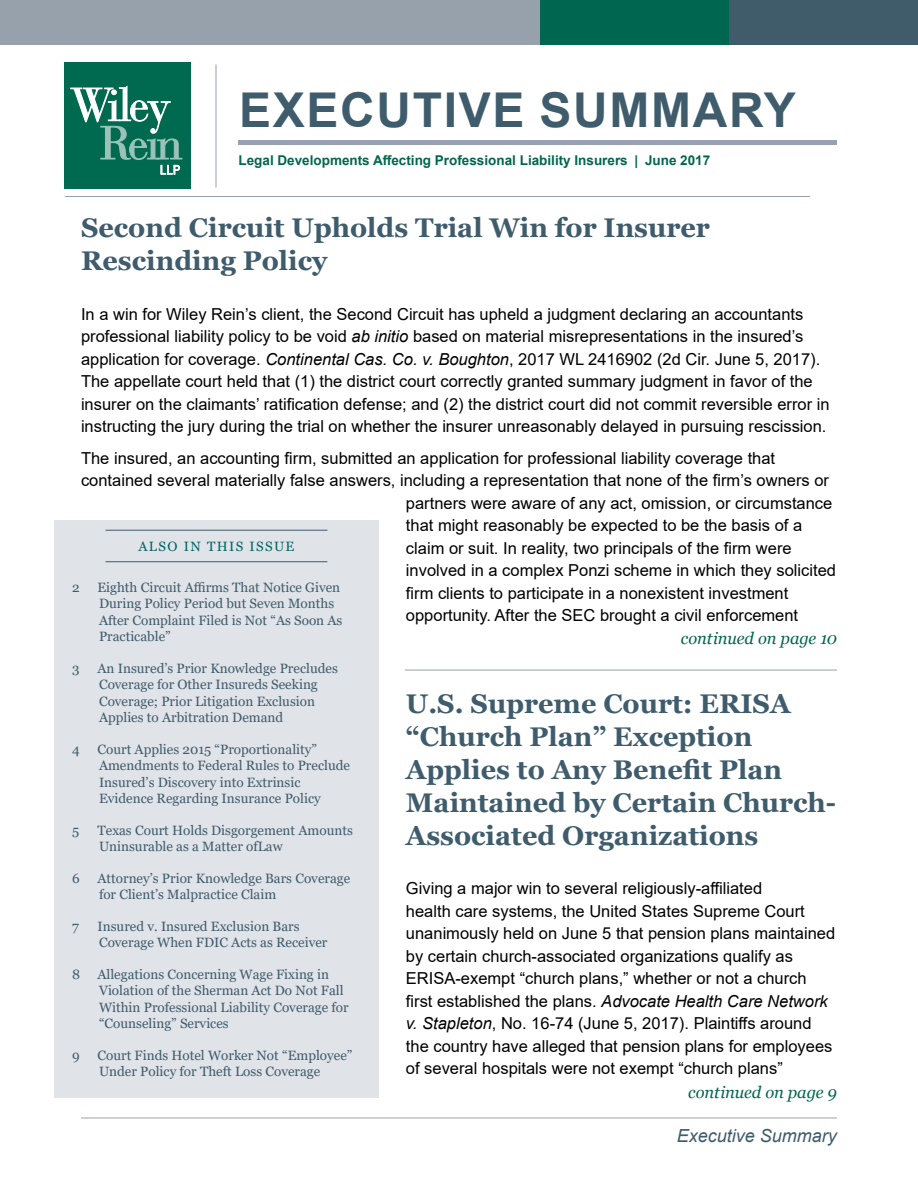
<style>
.page{position:relative;width:918px;height:1188px;background:#fff}
.page>*{position:absolute;margin:0;border:0;box-sizing:border-box;transform-origin:0 0}
.t1{font:700 48px "Arial";letter-spacing:.035em;color:#3f5c6c}
.HEADLINE{font:700 27px/33px "Georgia";color:#3f5c6c}
.t2{font:italic 18px "Arial";color:#3f5c6c}
.BODY_TEXT{font:16.5px/22.5px "Arial";color:#000}
.Continued{font:italic 16.5px "Georgia";letter-spacing:-.005em;color:#00664f}
.table_of_contents_it{font:13.5px/16.5px "Georgia";color:#3f5c6c}
.t3{font:700 13.5px "Arial";color:#00664f}
.t4{font:13.5px "Georgia";letter-spacing:.1em;color:#066}
.s1{font-style:italic}
</style>
<div class="page">
<hr style="left:81px;top:1118px;width:756px;height:1px;background:#97a1b3">
<div style="left:0;top:0;width:540px;height:45px;background:#96a1ab"></div>
<div style="left:540px;top:0;width:189px;height:45px;background:#00664f"></div>
<div style="left:729px;top:0;width:189px;height:45px;background:#405c6b"></div>
<div style="left:65px;top:62px;width:126px;height:126px;background:#006a51"></div>
<svg style="left:71px;top:86px;width:111px;height:88px"></svg>
<hr style="left:239px;top:141px;width:598px;height:4px;background:#97a1b3">
<hr style="left:216px;top:64px;width:1px;height:124px;background:#97a1b3">
<hr style="left:65px;top:196px;width:745px;height:1px;background:#97a1b3">
<hr style="left:405px;top:670px;width:432px;height:1px;background:#97a1b3">
<div style="left:54px;top:520px;width:325px;height:578px;background:#e0e3e8"></div>
<hr style="left:106px;top:530px;width:221px;height:1px;background:#3f5c6c">
<hr style="left:106px;top:561px;width:221px;height:1px;background:#405c6b">
<h1 class="t1" style="left:239px;top:76px;width:558px">EXECUTIVE SUMMARY</h1>
<p class="t3" style="left:239px;top:151px;width:473px">Legal Developments Affecting Professional Liability Insurers | June 2017</p>
<p class="HEADLINE" style="left:81px;top:212px;width:630px">Second Circuit Upholds Trial Win for Insurer<br>Rescinding Policy</p>
<p class="BODY_TEXT" style="left:81px;top:303px;width:750px">In a win for Wiley Rein’s client, the Second Circuit has upheld a judgment declaring an accountants professional liability policy to be void <span class="s1">ab initio</span> based on material misrepresentations in the insured’s application for coverage. <span class="s1">Continental Cas. Co. v. Boughton</span>, 2017 WL 2416902 (2d Cir. June 5, 2017).<br>The appellate court held that (1) the district court correctly granted summary judgment in favor of the insurer on the claimants’ ratification defense; and (2) the district court did not commit reversible error in instructing the jury during the trial on whether the insurer unreasonably delayed in pursuing rescission.</p>
<p class="BODY_TEXT" style="left:81px;top:447px;width:696px">The insured, an accounting firm, submitted an application for professional liability coverage that</p>
<p class="BODY_TEXT" style="left:81px;top:469px;width:750px">contained several materially false answers, including a representation that none of the firm’s owners or</p>
<p class="BODY_TEXT" style="left:406px;top:492px;width:428px">partners were aware of any act, omission, or circumstance</p>
<p class="BODY_TEXT" style="left:406px;top:514px;width:398px">that might reasonably be expected to be the basis of a</p>
<p class="BODY_TEXT" style="left:406px;top:537px;width:387px">claim or suit. In reality, two principals of the firm were</p>
<p class="BODY_TEXT" style="left:406px;top:559px;width:432px">involved in a complex Ponzi scheme in which they solicited</p>
<p class="BODY_TEXT" style="left:406px;top:582px;width:384px">firm clients to participate in a nonexistent investment</p>
<p class="BODY_TEXT" style="left:406px;top:604px;width:394px">opportunity. After the SEC brought a civil enforcement</p>
<p class="t4" style="left:139px;top:539px;width:157px">ALSO IN THIS ISSUE</p>
<p class="table_of_contents_it" style="left:72px;top:579px;width:9px">2</p>
<p class="table_of_contents_it" style="left:98px;top:579px;width:246px">Eighth Circuit Affirms That Notice Given During Policy Period but Seven Months After Complaint Filed is Not “As Soon As Practicable”</p>
<p class="table_of_contents_it" style="left:72px;top:660px;width:9px">3</p>
<p class="table_of_contents_it" style="left:98px;top:660px;width:242px">An Insured’s Prior Knowledge Precludes Coverage for Other Insureds Seeking Coverage; Prior Litigation Exclusion Applies to Arbitration Demand</p>
<p class="table_of_contents_it" style="left:72px;top:741px;width:9px">4</p>
<p class="table_of_contents_it" style="left:98px;top:741px;width:254px">Court Applies 2015 “Proportionality” Amendments to Federal Rules to Preclude Insured’s Discovery into Extrinsic Evidence Regarding Insurance Policy</p>
<p class="table_of_contents_it" style="left:72px;top:822px;width:9px">5</p>
<p class="table_of_contents_it" style="left:98px;top:822px;width:257px">Texas Court Holds Disgorgement Amounts<br>Uninsurable as a Matter ofLaw</p>
<p class="table_of_contents_it" style="left:72px;top:870px;width:9px">6</p>
<p class="table_of_contents_it" style="left:98px;top:870px;width:254px">Attorney’s Prior Knowledge Bars Coverage for Client’s Malpractice Claim</p>
<p class="table_of_contents_it" style="left:72px;top:918px;width:8px">7</p>
<p class="table_of_contents_it" style="left:98px;top:918px;width:232px">Insured v. Insured Exclusion Bars<br>Coverage When FDIC Acts as Receiver</p>
<p class="table_of_contents_it" style="left:72px;top:966px;width:10px">8</p>
<p class="table_of_contents_it" style="left:98px;top:966px;width:253px">Allegations Concerning Wage Fixing in Violation of the Sherman Act Do Not Fall Within Professional Liability Coverage for “Counseling” Services</p>
<p class="table_of_contents_it" style="left:72px;top:1047px;width:9px">9</p>
<p class="table_of_contents_it" style="left:98px;top:1047px;width:256px">Court Finds Hotel Worker Not “Employee”<br>Under Policy for Theft Loss Coverage</p>
<p class="Continued" style="left:681px;top:628px;width:158px">continued on page 10</p>
<p class="HEADLINE" style="left:406px;top:687px;width:432px">U.S. Supreme Court: ERISA “Church Plan” Exception<br>Applies to Any Benefit Plan<br>Maintained by Certain Church-<br>Associated Organizations</p>
<p class="BODY_TEXT" style="left:406px;top:877px;width:431px">Giving a major win to several religiously-affiliated<br>health care systems, the United States Supreme Court unanimously held on June 5 that pension plans maintained by certain church-associated organizations qualify as ERISA-exempt “church plans,” whether or not a church first established the plans. <span class="s1">Advocate Health Care Network v. Stapleton</span>, No. 16-74 (June 5, 2017). Plaintiffs around the country have alleged that pension plans for employees of several hospitals were not exempt “church plans”</p>
<p class="Continued" style="left:688px;top:1082px;width:150px">continued on page 9</p>
<p class="t2" style="left:677px;top:1124px;width:162px">Executive Summary</p>
</div>
